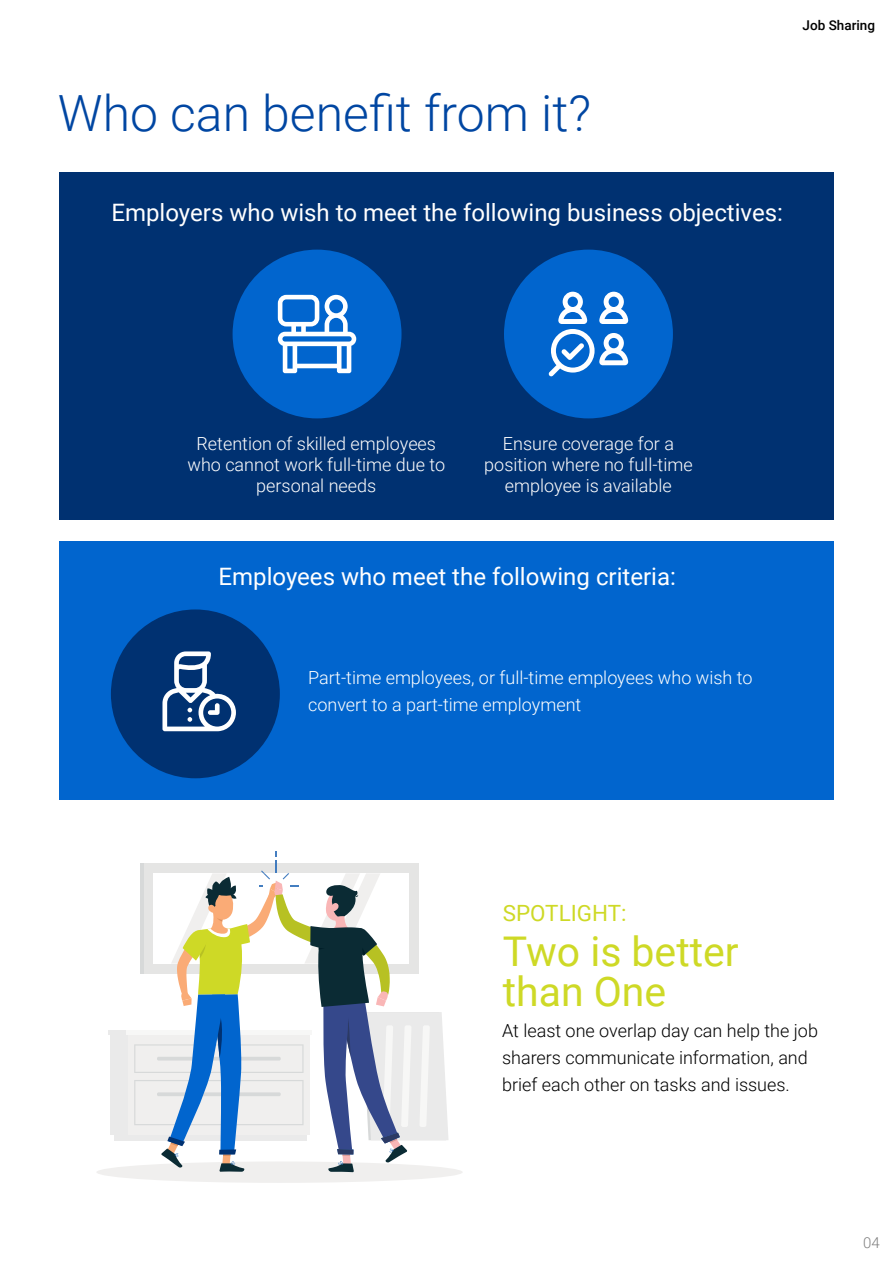
<style>
.page{position:relative;width:894px;height:1263px;background:#fff}
.page>*{position:absolute;margin:0;border:0;box-sizing:border-box;transform-origin:0 0}
.t1{font:300 49.95px "Roboto";color:#0046a2}
.t2{font:40.95px/40.5px "Roboto";color:#ced926}
.t3{font:24px "Roboto";color:#fff}
.t4{font:22.35px "Roboto";color:#ced926}
.t5{font:300 18px/21px "Roboto";color:#fff;text-align:center}
.t6{font:300 18px/27px "Roboto";color:#000}
.t7{font:300 15px "Roboto";color:#808080}
.t8{font:500 13.5px "Roboto";color:#000}
</style>
<div class="page">
<div style="left:59px;top:541px;width:774px;height:258px;background:#0165ce"></div>
<div style="left:59px;top:172px;width:775px;height:348px;background:#003171"></div>
<div style="left:232px;top:250px;width:169px;height:168px;background:#0165ce;border-radius:50%"></div>
<div style="left:504px;top:250px;width:168px;height:168px;background:#0165ce;border-radius:50%"></div>
<div style="left:111px;top:609px;width:169px;height:169px;background:#003171;border-radius:50%"></div>
<svg style="left:162px;top:651px;width:74px;height:80px"></svg>
<svg style="left:548px;top:292px;width:80px;height:84px"></svg>
<svg style="left:278px;top:295px;width:78px;height:78px"></svg>
<div style="left:110px;top:1035px;width:18px;height:100px;background:#eaeaea"></div>
<div style="left:114px;top:1135px;width:192px;height:5px;background:#eaeaea"></div>
<div style="left:128px;top:1035px;width:182px;height:100px;background:#f0efee"></div>
<div style="left:108px;top:1030px;width:18px;height:5px;background:#eaeaea"></div>
<div style="left:126px;top:1030px;width:186px;height:5px;background:#f7f7f6"></div>
<div style="left:96px;top:1161px;width:366px;height:22px;background:#f0efee;border-radius:50%"></div>
<svg style="left:134px;top:852px;width:314px;height:320px"></svg>
<h1 class="t1" style="left:58px;top:93px;width:534px">Who can benefit from it?</h1>
<p class="t8" style="left:802px;top:19px;width:74px">Job Sharing</p>
<h3 class="t3" style="left:111px;top:203px;width:672px">Employers who wish to meet the following business objectives:</h3>
<p class="t5" style="left:187px;top:435px;width:259px">Retention of skilled employees who cannot work full-time due to personal needs</p>
<p class="t5" style="left:484px;top:435px;width:210px">Ensure coverage for a position where no full-time employee is available</p>
<h3 class="t3" style="left:218px;top:567px;width:459px">Employees who meet the following criteria:</h3>
<p class="t5" style="left:308px;top:666px;width:446px;line-height:27px;text-align:left">Part-time employees, or full-time employees who wish to convert to a part-time employment</p>
<p class="t4" style="left:502px;top:904px;width:125px">SPOTLIGHT:</p>
<h2 class="t2" style="left:502px;top:935px;width:237px">Two is better than One</h2>
<p class="t6" style="left:502px;top:1019px;width:317px">At least one overlap day can help the job sharers communicate information, and brief each other on tasks and issues.</p>
<p class="t7" style="left:862px;top:1236px;width:18px">04</p>
</div>
